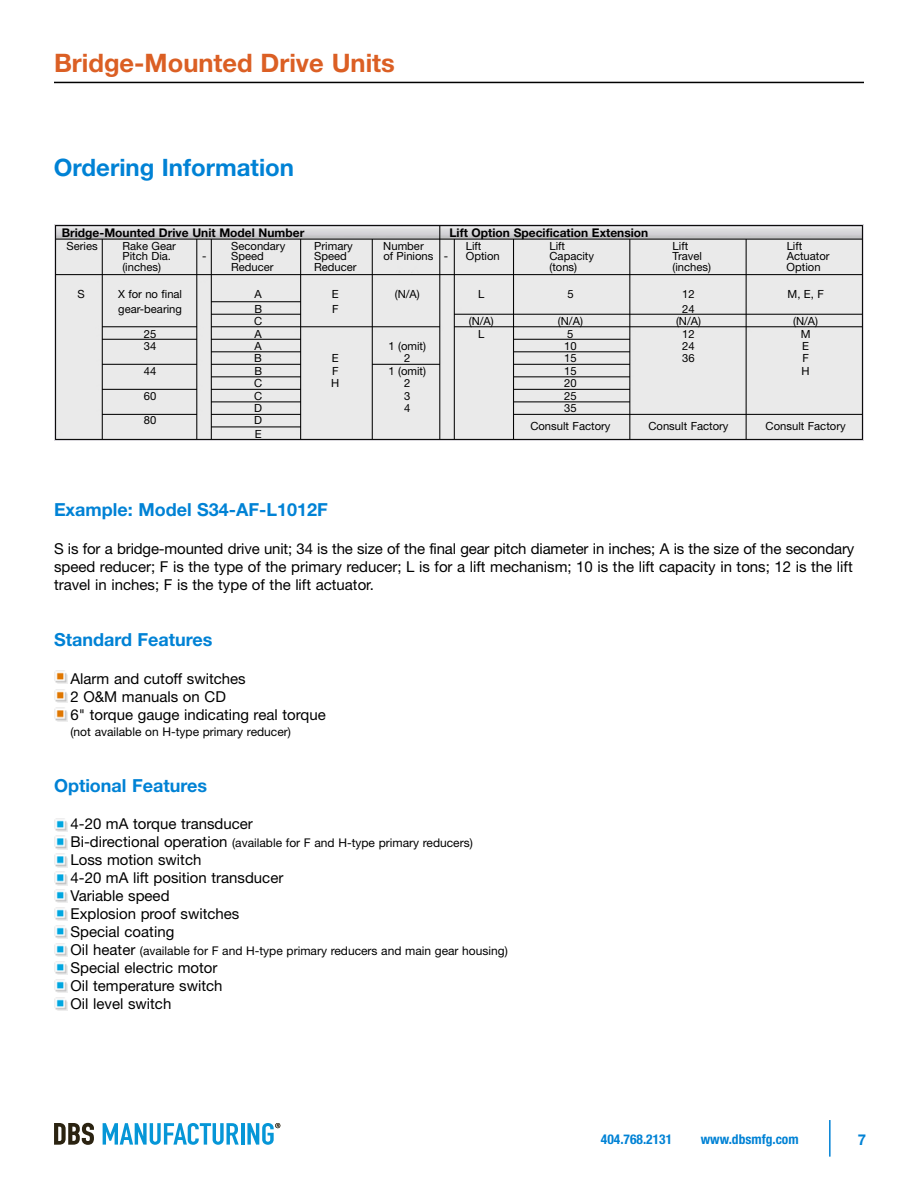
<style>
.page{position:relative;width:918px;height:1188px;background:#fff}
.page>*{position:absolute;margin:0;border:0;box-sizing:border-box;transform-origin:0 0}
.t1{font:700 25.5px "Helvetica Neue";color:#db5f24}
.t2{font:700 24px "Helvetica Neue";color:#0082d5}
.t3{font:700 18px "Helvetica Neue";color:#0082d5}
.t4{font:15px/18px "Helvetica Neue";color:#000}
.t5{font:700 15px "Helvetica Neue";color:#0082d5}
.t6{font:700 condensed 13.5px "Helvetica Neue";color:#0082d5}
.t7{font:12px "Helvetica Neue";color:#000}
.t8{font:700 12px "Helvetica Neue";color:#000}
.t9{font:11.25px/13.5px "Helvetica Neue";color:#000}
.s1{font-size:15px}
</style>
<div class="page">
<img style="left:54px;top:224px;width:810px;height:216px">
<svg style="left:54px;top:672px;width:13px;height:12px"></svg>
<svg style="left:54px;top:708px;width:13px;height:13px"></svg>
<img style="left:54px;top:689px;width:13px;height:14px">
<svg style="left:54px;top:818px;width:13px;height:193px"></svg>
<hr style="left:54px;top:82px;width:810px;height:1px;background:#000">
<hr style="left:829px;top:1120px;width:2px;height:37px;background:#0082d5">
<svg style="left:54px;top:1123px;width:40px;height:22px"></svg>
<svg style="left:103px;top:1123px;width:136px;height:22px"></svg>
<hr style="left:241px;top:1123px;width:3px;height:22px;background:#0696d7">
<svg style="left:247px;top:1123px;width:33px;height:22px"></svg>
<h1 class="t1" style="left:54px;top:54px;width:342px">Bridge-Mounted Drive Units</h1>
<h2 class="t2" style="left:54px;top:159px;width:242px">Ordering Information</h2>
<p class="t8" style="left:62px;top:228px;width:244px">Bridge-Mounted Drive Unit Model Number</p>
<p class="t8" style="left:449px;top:228px;width:200px">Lift Option Specification Extension</p>
<p class="t9" style="left:66px;top:240px;width:33px">Series</p>
<p class="t9" style="left:122px;top:240px;width:55px">Rake Gear</p>
<p class="t9" style="left:231px;top:240px;width:56px">Secondary</p>
<p class="t9" style="left:314px;top:240px;width:40px">Primary</p>
<p class="t9" style="left:383px;top:240px;width:42px">Number</p>
<p class="t9" style="left:466px;top:240px;width:17px">Lift</p>
<p class="t9" style="left:549px;top:240px;width:17px">Lift</p>
<p class="t9" style="left:673px;top:240px;width:17px">Lift</p>
<p class="t9" style="left:787px;top:240px;width:17px">Lift</p>
<p class="t9" style="left:122px;top:250px;width:50px">Pitch Dia.</p>
<p class="t9" style="left:202px;top:250px;width:63px">- Speed</p>
<p class="t9" style="left:314px;top:250px;width:34px">Speed</p>
<p class="t9" style="left:383px;top:250px;width:66px">of Pinions -</p>
<p class="t9" style="left:466px;top:250px;width:35px">Option</p>
<p class="t9" style="left:550px;top:250px;width:46px">Capacity</p>
<p class="t9" style="left:673px;top:250px;width:31px">Travel</p>
<p class="t9" style="left:787px;top:250px;width:44px">Actuator</p>
<p class="t9" style="left:122px;top:261px;width:40px">(inches)</p>
<p class="t9" style="left:231px;top:261px;width:44px">Reducer</p>
<p class="t9" style="left:314px;top:261px;width:44px">Reducer</p>
<p class="t9" style="left:549px;top:261px;width:29px">(tons)</p>
<p class="t9" style="left:673px;top:261px;width:40px">(inches)</p>
<p class="t9" style="left:787px;top:261px;width:35px">Option</p>
<p class="t9" style="left:77px;top:288px;width:9px">S</p>
<p class="t9" style="left:118px;top:288px;width:66px">X for no final</p>
<p class="t9" style="left:255px;top:288px;width:9px">A</p>
<p class="t9" style="left:332px;top:288px;width:8px">E</p>
<p class="t9" style="left:395px;top:288px;width:26px">(N/A)</p>
<p class="t9" style="left:478px;top:288px;width:8px">L</p>
<p class="t9" style="left:567px;top:288px;width:8px">5</p>
<p class="t9" style="left:682px;top:288px;width:14px">12</p>
<p class="t9" style="left:788px;top:288px;width:38px">M, E, F</p>
<p class="t9" style="left:118px;top:303px;width:65px">gear-bearing</p>
<p class="t9" style="left:254px;top:303px;width:9px">B</p>
<p class="t9" style="left:332px;top:303px;width:8px">F</p>
<p class="t9" style="left:682px;top:303px;width:14px">24</p>
<p class="t9" style="left:254px;top:316px;width:10px">C</p>
<p class="t9" style="left:469px;top:316px;width:26px">(N/A)</p>
<p class="t9" style="left:558px;top:316px;width:26px">(N/A)</p>
<p class="t9" style="left:676px;top:316px;width:26px">(N/A)</p>
<p class="t9" style="left:793px;top:316px;width:26px">(N/A)</p>
<p class="t9" style="left:144px;top:328px;width:14px">25</p>
<p class="t9" style="left:255px;top:328px;width:9px">A</p>
<p class="t9" style="left:478px;top:328px;width:8px">L</p>
<p class="t9" style="left:567px;top:328px;width:8px">5</p>
<p class="t9" style="left:682px;top:328px;width:14px">12</p>
<p class="t9" style="left:801px;top:328px;width:11px">M</p>
<p class="t9" style="left:144px;top:340px;width:14px">34</p>
<p class="t9" style="left:255px;top:340px;width:9px">A</p>
<p class="t9" style="left:389px;top:340px;width:39px">1 (omit)</p>
<p class="t9" style="left:564px;top:340px;width:14px">10</p>
<p class="t9" style="left:682px;top:340px;width:14px">24</p>
<p class="t9" style="left:802px;top:340px;width:8px">E</p>
<p class="t9" style="left:254px;top:353px;width:9px">B</p>
<p class="t9" style="left:332px;top:353px;width:8px">E</p>
<p class="t9" style="left:404px;top:353px;width:8px">2</p>
<p class="t9" style="left:564px;top:353px;width:14px">15</p>
<p class="t9" style="left:682px;top:353px;width:14px">36</p>
<p class="t9" style="left:802px;top:353px;width:8px">F</p>
<p class="t9" style="left:144px;top:365px;width:14px">44</p>
<p class="t9" style="left:254px;top:365px;width:9px">B</p>
<p class="t9" style="left:332px;top:365px;width:8px">F</p>
<p class="t9" style="left:389px;top:365px;width:39px">1 (omit)</p>
<p class="t9" style="left:564px;top:365px;width:14px">15</p>
<p class="t9" style="left:802px;top:365px;width:10px">H</p>
<p class="t9" style="left:254px;top:378px;width:10px">C</p>
<p class="t9" style="left:331px;top:378px;width:10px">H</p>
<p class="t9" style="left:404px;top:378px;width:8px">2</p>
<p class="t9" style="left:564px;top:378px;width:14px">20</p>
<p class="t9" style="left:144px;top:390px;width:14px">60</p>
<p class="t9" style="left:254px;top:390px;width:10px">C</p>
<p class="t9" style="left:404px;top:390px;width:8px">3</p>
<p class="t9" style="left:564px;top:390px;width:14px">25</p>
<p class="t9" style="left:254px;top:402px;width:9px">D</p>
<p class="t9" style="left:404px;top:402px;width:8px">4</p>
<p class="t9" style="left:564px;top:402px;width:14px">35</p>
<p class="t9" style="left:144px;top:415px;width:14px">80</p>
<p class="t9" style="left:254px;top:415px;width:9px">D<br>E</p>
<p class="t9" style="left:530px;top:421px;width:82px">Consult Factory</p>
<p class="t9" style="left:648px;top:421px;width:82px">Consult Factory</p>
<p class="t9" style="left:766px;top:421px;width:82px">Consult Factory</p>
<p class="t3" style="left:54px;top:504px;width:275px">Example: Model S34-AF-L1012F</p>
<p class="t4" style="left:54px;top:541px;width:802px;text-align:justify">S is for a bridge-mounted drive unit; 34 is the size of the final gear pitch diameter in inches; A is the size of the secondary speed reducer; F is the type of the primary reducer; L is for a lift mechanism; 10 is the lift capacity in tons; 12 is the lift travel in inches; F is the type of the lift actuator.</p>
<p class="t3" style="left:54px;top:633px;width:160px">Standard Features</p>
<p class="t4" style="left:71px;top:671px;width:257px">Alarm and cutoff switches<br>2 O&amp;M manuals on CD<br>6" torque gauge indicating real torque</p>
<p class="t7" style="left:71px;top:728px;width:222px">(not available on H-type primary reducer)</p>
<p class="t3" style="left:54px;top:779px;width:155px">Optional Features</p>
<p class="t4" style="left:71px;top:816px;width:184px">4-20 mA torque transducer</p>
<p class="t7" style="left:71px;top:839px;width:404px"><span class="s1">Bi-directional operation</span> (available for F and H-type primary reducers)</p>
<p class="t4" style="left:71px;top:852px;width:214px">Loss motion switch<br>4-20 mA lift position transducer<br>Variable speed<br>Explosion proof switches<br>Special coating</p>
<p class="t7" style="left:71px;top:947px;width:439px"><span class="s1">Oil heater</span> (available for F and H-type primary reducers and main gear housing)</p>
<p class="t4" style="left:71px;top:960px;width:153px">Special electric motor<br>Oil temperature switch<br>Oil level switch</p>
<p class="t6" style="left:601px;top:1131px;width:73px">404.768.2131</p>
<p class="t6" style="left:701px;top:1131px;width:99px">www.dbsmfg.com</p>
<p class="t5" style="left:858px;top:1134px;width:10px">7</p>
</div>
